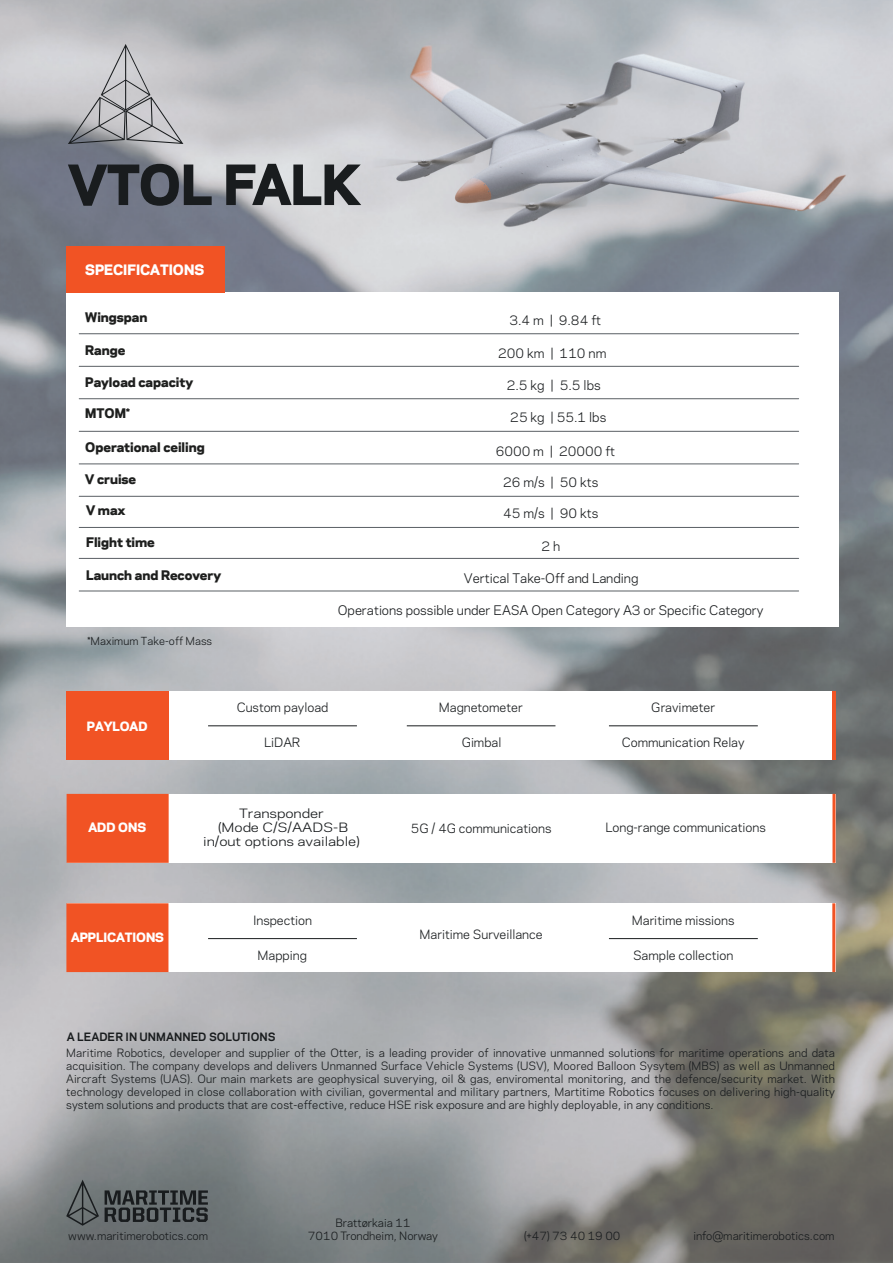
<style>
.page{position:relative;width:893px;height:1263px;background:#fff}
.page>*{position:absolute;margin:0;border:0;box-sizing:border-box;transform-origin:0 0}
.t1{font:800 13.5px "Galaxie Polaris";color:#fff}
.t2{font:12.45px "Galaxie Polaris";color:#191c1e}
.t3{font:800 12.45px "Galaxie Polaris";color:#1e1f1e}
.t4{font:12px "Galaxie Polaris";color:#191c1e}
.t5{font:12px/14.4px "Galaxie Polaris";color:#191c1e;text-align:center;scale:1.18 1}
.t6{font:800 12px "Galaxie Polaris";color:#fff}
.t7{font:10.8px/12.9px "Galaxie Polaris";color:#191c1e;text-align:justify}
.t8{font:700 10.8px "Galaxie Polaris";color:#191c1e}
.t9{font:10.5px "Galaxie Polaris";color:#191c1e}
</style>
<div class="page">
<img style="left:0;top:0;width:893px;height:1263px">
<svg style="left:67px;top:794px;width:769px;height:69px"></svg>
<svg style="left:66px;top:903px;width:769px;height:69px"></svg>
<div style="left:66px;top:691px;width:769px;height:69px;background:#fff"></div>
<div style="left:66px;top:691px;width:102px;height:69px;background:#f15324"></div>
<hr style="left:832px;top:691px;width:3px;height:69px;background:#f15324">
<div style="left:67px;top:292px;width:772px;height:335px;background:#fff"></div>
<div style="left:67px;top:246px;width:158px;height:46px;background:#f15324"></div>
<hr style="left:79px;top:333px;width:720px;height:1px;background:#5a5f64">
<hr style="left:79px;top:366px;width:720px;height:1px;background:#5a5f64">
<hr style="left:79px;top:398px;width:720px;height:1px;background:#5a5f64">
<hr style="left:79px;top:431px;width:720px;height:1px;background:#5a5f64">
<hr style="left:79px;top:464px;width:720px;height:1px;background:#5a5f64">
<hr style="left:79px;top:496px;width:720px;height:1px;background:#5a5f64">
<hr style="left:79px;top:527px;width:720px;height:1px;background:#5a5f64">
<hr style="left:79px;top:558px;width:720px;height:1px;background:#5a5f64">
<hr style="left:79px;top:591px;width:720px;height:1px;background:#5a5f64">
<svg style="left:68px;top:44px;width:115px;height:100px;background:#b9b9bc"></svg>
<svg style="left:68px;top:164px;width:144px;height:42px;background:#52555e"></svg>
<svg style="left:226px;top:164px;width:135px;height:41px;background:#717376"></svg>
<hr style="left:208px;top:726px;width:149px;height:1px;background:#191c1e">
<hr style="left:407px;top:726px;width:148px;height:1px;background:#191c1e">
<hr style="left:609px;top:726px;width:149px;height:1px;background:#191c1e">
<hr style="left:208px;top:938px;width:149px;height:1px;background:#191c1e">
<hr style="left:609px;top:938px;width:149px;height:1px;background:#191c1e">
<svg style="left:105px;top:1190px;width:103px;height:32px;background:#44494b"></svg>
<svg style="left:66px;top:1180px;width:33px;height:46px;background:#616768"></svg>
<p class="t1" style="left:85px;top:260px;width:120px">SPECIFICATIONS</p>
<p class="t3" style="left:85px;top:308px;width:64px">Wingspan</p>
<p class="t3" style="left:85px;top:341px;width:42px">Range</p>
<p class="t3" style="left:85px;top:372px;width:109px">Payload capacity</p>
<p class="t3" style="left:85px;top:404px;width:46px">MTOM*</p>
<p class="t3" style="left:85px;top:438px;width:121px">Operational ceiling</p>
<p class="t3" style="left:85px;top:469px;width:52px">V cruise</p>
<p class="t3" style="left:86px;top:500px;width:41px">V max</p>
<p class="t3" style="left:86px;top:533px;width:70px">Flight time</p>
<p class="t3" style="left:86px;top:565px;width:136px">Launch and Recovery</p>
<p class="t9" style="left:87px;top:633px;width:126px">*Maximum Take-off Mass</p>
<p class="t2" style="left:509px;top:311px;width:93px">3.4 m | 9.84 ft</p>
<p class="t2" style="left:498px;top:344px;width:110px">200 km | 110 nm</p>
<p class="t2" style="left:507px;top:376px;width:95px">2.5 kg | 5.5 lbs</p>
<p class="t2" style="left:510px;top:408px;width:97px">25 kg | 55.1 lbs</p>
<p class="t2" style="left:496px;top:441px;width:121px">6000 m | 20000 ft</p>
<p class="t2" style="left:503px;top:473px;width:97px">26 m/s | 50 kts</p>
<p class="t2" style="left:503px;top:504px;width:97px">45 m/s | 90 kts</p>
<p class="t2" style="left:541px;top:536px;width:20px">2h</p>
<p class="t2" style="left:464px;top:569px;width:176px">Vertical Take-Off and Landing</p>
<p class="t2" style="left:338px;top:601px;width:427px">Operations possible under EASA Open Category A3 or Specific Category</p>
<p class="t6" style="left:87px;top:717px;width:62px">PAYLOAD</p>
<p class="t4" style="left:237px;top:698px;width:93px">Custom payload</p>
<p class="t4" style="left:264px;top:734px;width:38px">LiDAR</p>
<p class="t4" style="left:462px;top:733px;width:41px">Gimbal</p>
<p class="t4" style="left:439px;top:698px;width:86px">Magnetometer</p>
<p class="t4" style="left:651px;top:698px;width:65px">Gravimeter</p>
<p class="t4" style="left:622px;top:733px;width:124px">Communication Relay</p>
<p class="t5" style="left:203px;top:805px;width:134px">Transponder<br>(Mode C/S/AADS-B in/out options available)</p>
<p class="t6" style="left:89px;top:818px;width:59px">ADD ONS</p>
<p class="t4" style="left:411px;top:819px;width:142px">5G / 4G communications</p>
<p class="t6" style="left:71px;top:929px;width:94px">APPLICATIONS</p>
<p class="t4" style="left:253px;top:911px;width:60px">Inspection</p>
<p class="t4" style="left:258px;top:946px;width:51px">Mapping</p>
<p class="t8" style="left:67px;top:1029px;width:210px">A LEADER IN UNMANNED SOLUTIONS</p>
<p class="t4" style="left:420px;top:925px;width:124px">Maritime Surveillance</p>
<p class="t4" style="left:606px;top:818px;width:162px">Long-range communications</p>
<p class="t4" style="left:632px;top:911px;width:104px">Maritime missions</p>
<p class="t4" style="left:633px;top:946px;width:102px">Sample collection</p>
<p class="t7" style="left:66px;top:1046px;width:770px">Maritime Robotics, developer and supplier of the Otter, is a leading provider of innovative unmanned solutions for maritime operations and data acquisition. The company develops and delivers Unmanned Surface Vehicle Systems (USV), Moored Balloon Sysytem (MBS) as well as Unmanned Aircraft Systems (UAS). Our main markets are geophysical suverying, oil &amp; gas, enviromental monitoring, and the defence/security market. With technology developed in close collaboration with civilian, govermental and military partners, Martitime Robotics focuses on delivering high-quality system solutions and products that are cost-effective, reduce HSE risk exposure and are highly deployable, in any conditions.</p>
<p class="t7" style="left:336px;top:1216px;width:77px">Brattørkaia 11</p>
<p class="t7" style="left:68px;top:1229px;width:141px">www.maritimerobotics.com</p>
<p class="t7" style="left:308px;top:1229px;width:132px">7010 Trondheim, Norway</p>
<p class="t7" style="left:524px;top:1229px;width:98px">(+47) 73 40 19 00</p>
<p class="t7" style="left:693px;top:1229px;width:142px">info@maritimerobotics.com</p>
</div>
